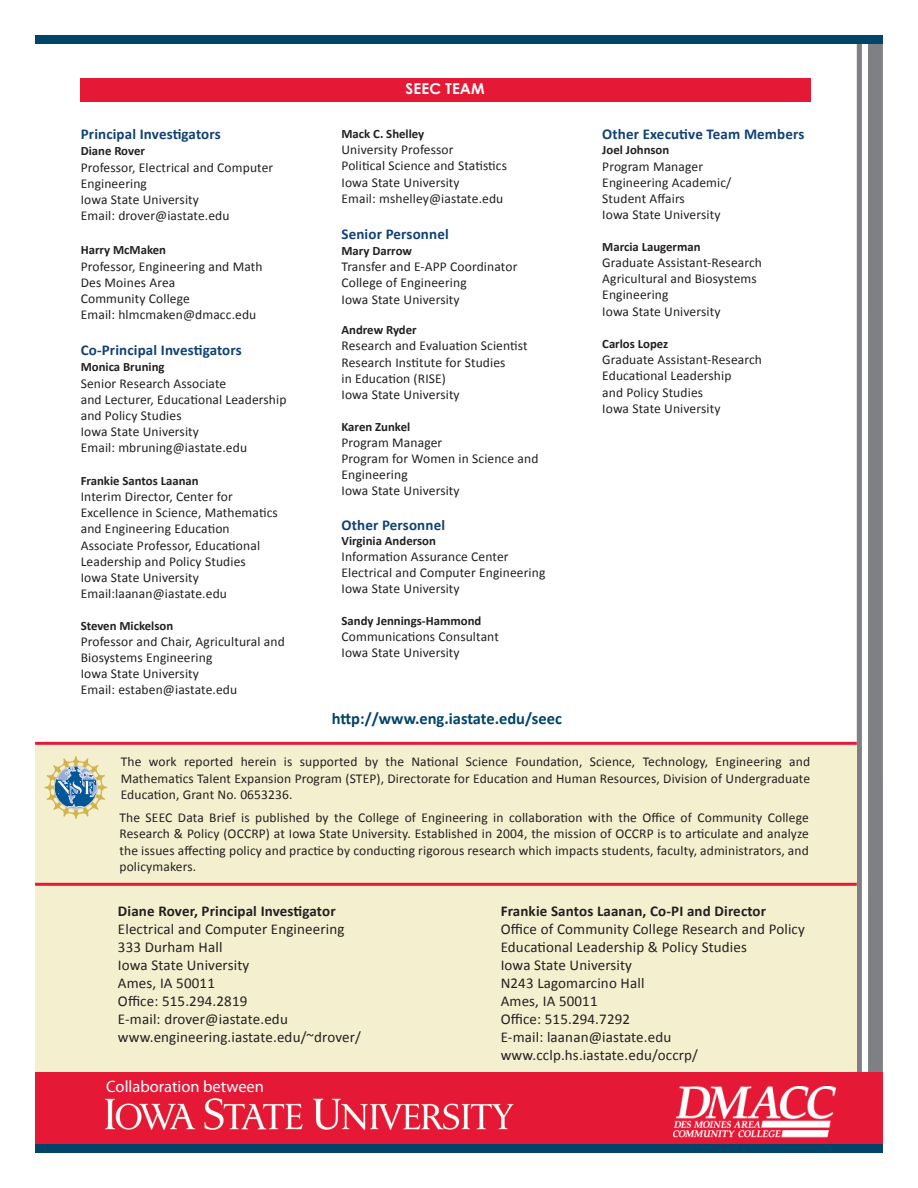
<style>
.page{position:relative;width:918px;height:1188px;background:#fff}
.page>*{position:absolute;margin:0;border:0;box-sizing:border-box;transform-origin:0 0}
.t1{font:700 16.5px "Calibri";color:#00446a}
.Body{font:16.5px "Myriad Pro";color:#fff}
.t2{font:15px "Calibri";letter-spacing:.01em;color:#231f20}
.t3{font:700 15px "Calibri";letter-spacing:.01em;color:#114175}
.t4{font:700 15px "Calibri";letter-spacing:.01em;color:#231f20}
.t5{font:700 15px "Century Gothic";letter-spacing:.01em;color:#fff}
.team{font:13.5px/16.2px "Calibri";letter-spacing:.01em;color:#231f20}
.team-2{font:700 12.75px "Calibri";color:#231f20}
</style>
<div class="page">
<div style="left:868px;top:35px;width:15px;height:1113px;background:#7e8083"></div>
<div style="left:857px;top:35px;width:5px;height:1113px;background:#7e8083"></div>
<div style="left:35px;top:35px;width:848px;height:9px;background:#00446a"></div>
<div style="left:35px;top:1144px;width:848px;height:9px;background:#00446a"></div>
<div style="left:35px;top:745px;width:822px;height:358px;background:#f4f0cf"></div>
<hr style="left:35px;top:742px;width:822px;height:3px;background:#e51836">
<hr style="left:35px;top:883px;width:822px;height:3px;background:#e51836">
<svg style="left:45px;top:756px;width:62px;height:63px"></svg>
<div style="left:80px;top:78px;width:730px;height:24px;background:#e51836"></div>
<div style="left:35px;top:1072px;width:848px;height:72px;background:#e51836"></div>
<img style="left:105px;top:1098px;width:409px;height:32px">
<img style="left:674px;top:1087px;width:162px;height:51px">
<p class="t3" style="left:81px;top:125px;width:142px">Principal Investigators</p>
<p class="team-2" style="left:81px;top:143px;width:66px">Diane Rover</p>
<p class="team" style="left:81px;top:159px;width:194px">Professor, Electrical and Computer<br>Engineering</p>
<p class="team" style="left:81px;top:191px;width:120px">Iowa State University</p>
<p class="team" style="left:81px;top:208px;width:150px">Email: drover@iastate.edu</p>
<p class="team-2" style="left:81px;top:242px;width:87px">Harry McMaken</p>
<p class="team" style="left:81px;top:258px;width:183px">Professor, Engineering and Math</p>
<p class="team" style="left:81px;top:274px;width:96px">Des Moines Area</p>
<p class="team" style="left:81px;top:290px;width:111px">Community College</p>
<p class="team" style="left:81px;top:307px;width:177px">Email: hlmcmaken@dmacc.edu</p>
<p class="t3" style="left:81px;top:341px;width:163px">Co-Principal Investigators</p>
<p class="team-2" style="left:81px;top:359px;width:85px">Monica Bruning</p>
<p class="team" style="left:81px;top:375px;width:207px">Senior Research Associate<br>and Lecturer, Educational Leadership and Policy Studies</p>
<p class="team" style="left:81px;top:424px;width:120px">Iowa State University</p>
<p class="team" style="left:81px;top:440px;width:168px">Email: mbruning@iastate.edu</p>
<p class="team-2" style="left:81px;top:472px;width:119px">Frankie Santos Laanan</p>
<p class="team" style="left:81px;top:488px;width:199px">Interim Director, Center for<br>Excellence in Science, Mathematics and Engineering Education</p>
<p class="team" style="left:81px;top:537px;width:181px">Associate Professor, Educational<br>Leadership and Policy Studies</p>
<p class="team" style="left:81px;top:569px;width:120px">Iowa State University</p>
<p class="team" style="left:81px;top:586px;width:148px">Email:laanan@iastate.edu</p>
<p class="team-2" style="left:81px;top:617px;width:94px">Steven Mickelson</p>
<p class="team" style="left:81px;top:633px;width:206px">Professor and Chair, Agricultural and</p>
<p class="team" style="left:81px;top:650px;width:133px">Biosystems Engineering</p>
<p class="team" style="left:81px;top:666px;width:120px">Iowa State University</p>
<p class="team" style="left:81px;top:682px;width:158px">Email: estaben@iastate.edu</p>
<p class="t5" style="left:406px;top:77px;width:81px">SEEC TEAM</p>
<p class="team-2" style="left:342px;top:126px;width:84px">Mack C. Shelley</p>
<p class="team" style="left:342px;top:142px;width:114px">University Professor</p>
<p class="team" style="left:342px;top:158px;width:167px">Political Science and Statistics</p>
<p class="team" style="left:342px;top:174px;width:120px">Iowa State University</p>
<p class="team" style="left:342px;top:190px;width:163px">Email: mshelley@iastate.edu</p>
<p class="t3" style="left:342px;top:224px;width:109px">Senior Personnel</p>
<p class="team-2" style="left:342px;top:243px;width:72px">Mary Darrow</p>
<p class="team" style="left:342px;top:259px;width:177px">Transfer and E-APP Coordinator</p>
<p class="team" style="left:342px;top:275px;width:127px">College of Engineering</p>
<p class="team" style="left:342px;top:291px;width:120px">Iowa State University</p>
<p class="team-2" style="left:342px;top:322px;width:77px">Andrew Ryder</p>
<p class="team" style="left:342px;top:338px;width:188px">Research and Evaluation Scientist</p>
<p class="team" style="left:342px;top:354px;width:165px">Research Institute for Studies</p>
<p class="team" style="left:342px;top:370px;width:106px">in Education (RISE)</p>
<p class="team" style="left:342px;top:386px;width:120px">Iowa State University</p>
<p class="team-2" style="left:342px;top:418px;width:70px">Karen Zunkel</p>
<p class="team" style="left:342px;top:434px;width:102px">Program Manager</p>
<p class="team" style="left:342px;top:450px;width:198px">Program for Women in Science and<br>Engineering</p>
<p class="team" style="left:342px;top:483px;width:120px">Iowa State University</p>
<p class="t3" style="left:342px;top:515px;width:105px">Other Personnel</p>
<p class="team-2" style="left:342px;top:532px;width:96px">Virginia Anderson</p>
<p class="team" style="left:342px;top:548px;width:169px">Information Assurance Center</p>
<p class="team" style="left:342px;top:565px;width:205px">Electrical and Computer Engineering</p>
<p class="team" style="left:342px;top:581px;width:120px">Iowa State University</p>
<p class="team-2" style="left:342px;top:613px;width:141px">Sandy Jennings-Hammond</p>
<p class="team" style="left:342px;top:629px;width:159px">Communications Consultant</p>
<p class="team" style="left:342px;top:645px;width:120px">Iowa State University</p>
<p class="t1" style="left:332px;top:708px;width:232px">http://www.eng.iastate.edu/seec</p>
<p class="t3" style="left:602px;top:125px;width:204px">Other Executive Team Members</p>
<p class="team-2" style="left:602px;top:142px;width:69px">Joel Johnson</p>
<p class="team" style="left:602px;top:158px;width:102px">Program Manager</p>
<p class="team" style="left:602px;top:174px;width:131px">Engineering Academic/<br>Student Affairs</p>
<p class="team" style="left:602px;top:207px;width:120px">Iowa State University</p>
<p class="team-2" style="left:602px;top:238px;width:100px">Marcia Laugerman</p>
<p class="team" style="left:602px;top:254px;width:161px">Graduate Assistant-Research</p>
<p class="team" style="left:602px;top:271px;width:156px">Agricultural and Biosystems<br>Engineering</p>
<p class="team" style="left:602px;top:303px;width:120px">Iowa State University</p>
<p class="team-2" style="left:602px;top:336px;width:67px">Carlos Lopez</p>
<p class="team" style="left:602px;top:352px;width:161px">Graduate Assistant-Research</p>
<p class="team" style="left:602px;top:368px;width:131px">Educational Leadership</p>
<p class="team" style="left:602px;top:384px;width:102px">and Policy Studies</p>
<p class="team" style="left:602px;top:400px;width:120px">Iowa State University</p>
<p class="team" style="left:121px;top:754px;width:691px;text-align:justify">The work reported herein is supported by the National Science Foundation, Science, Technology, Engineering and Mathematics Talent Expansion Program (STEP), Directorate for Education and Human Resources, Division of Undergraduate Education, Grant No. 0653236.</p>
<p class="team" style="left:120px;top:810px;width:691px;text-align:justify">The SEEC Data Brief is published by the College of Engineering in collaboration with the Office of Community College Research &amp; Policy (OCCRP) at Iowa State University. Established in 2004, the mission of OCCRP is to articulate and analyze the issues affecting policy and practice by conducting rigorous research which impacts students, faculty, administrators, and policymakers.</p>
<p class="t4" style="left:118px;top:902px;width:219px">Diane Rover, Principal Investigator</p>
<p class="t2" style="left:118px;top:920px;width:228px">Electrical and Computer Engineering</p>
<p class="t2" style="left:118px;top:938px;width:106px">333 Durham Hall</p>
<p class="t2" style="left:118px;top:956px;width:133px">Iowa State University</p>
<p class="t2" style="left:118px;top:974px;width:98px">Ames, IA 50011</p>
<p class="t2" style="left:118px;top:992px;width:131px">Office: 515.294.2819</p>
<p class="t2" style="left:118px;top:1010px;width:171px">E-mail: drover@iastate.edu</p>
<p class="t2" style="left:118px;top:1028px;width:245px">www.engineering.iastate.edu/~drover/</p>
<p class="Body" style="left:106px;top:1076px;width:159px">Collaboration between</p>
<p class="t4" style="left:501px;top:902px;width:267px">Frankie Santos Laanan, Co-PI and Director</p>
<p class="t2" style="left:501px;top:920px;width:306px">Office of Community College Research and Policy</p>
<p class="t2" style="left:501px;top:938px;width:248px">Educational Leadership &amp; Policy Studies</p>
<p class="t2" style="left:501px;top:956px;width:133px">Iowa State University</p>
<p class="t2" style="left:501px;top:974px;width:145px">N243 Lagomarcino Hall</p>
<p class="t2" style="left:501px;top:992px;width:98px">Ames, IA 50011</p>
<p class="t2" style="left:501px;top:1010px;width:131px">Office: 515.294.7292</p>
<p class="t2" style="left:501px;top:1028px;width:172px">E-mail: laanan@iastate.edu</p>
<p class="t2" style="left:501px;top:1046px;width:199px">www.cclp.hs.iastate.edu/occrp/</p>
</div>
